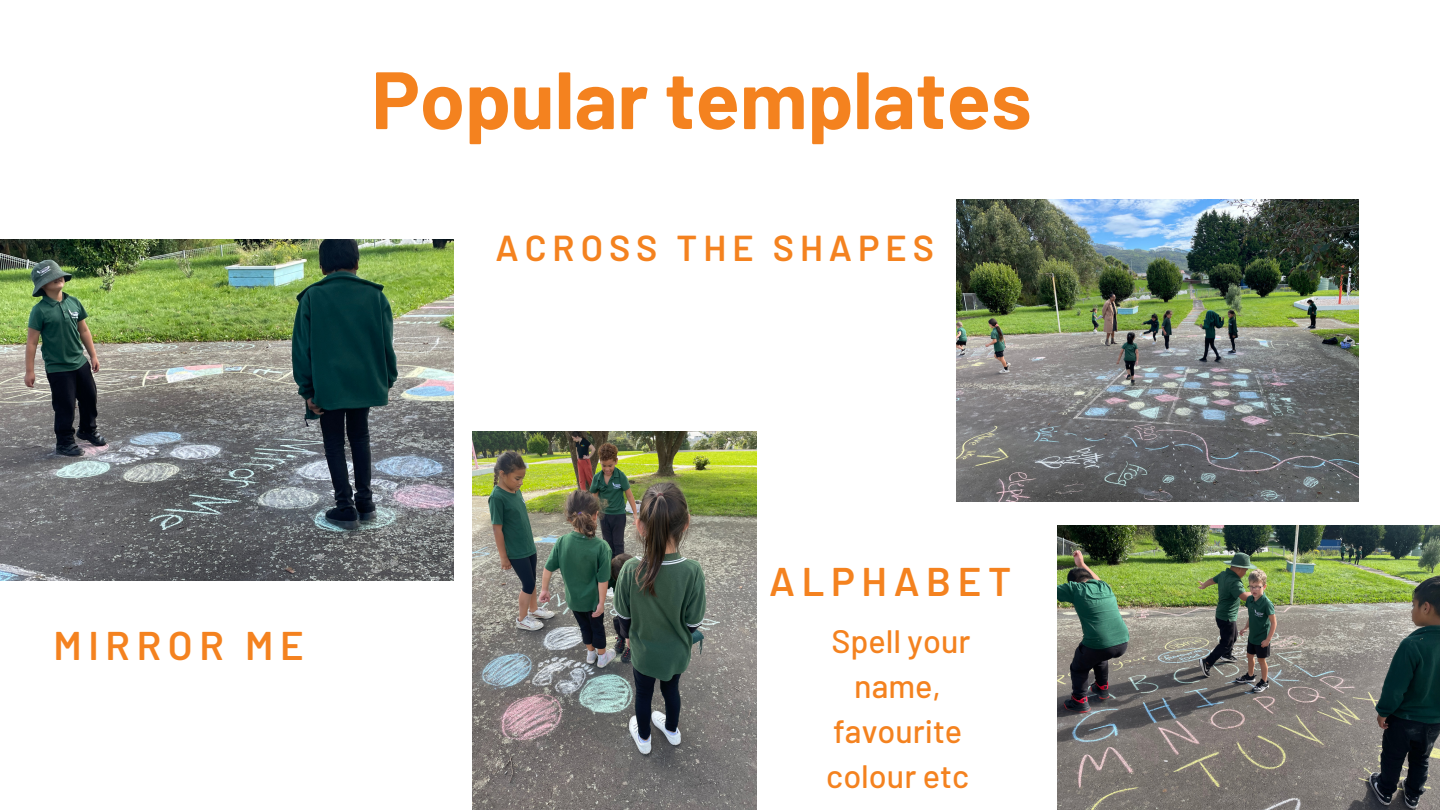
<style>
.page{position:relative;width:1440px;height:810px;background:#fff}
.page>*{position:absolute;margin:0;border:0;box-sizing:border-box;transform-origin:0 0}
.t1{font:700 81.1px "Barlow";color:#f4821f}
.t2{font:600 40px "Barlow";letter-spacing:.165em;color:#f4821f}
.t3{font:600 36px "Barlow";letter-spacing:.165em;color:#f4821f}
.t4{font:500 32.4px/45px "Barlow";color:#f4821f;text-align:center}
</style>
<div class="page">
<img style="left:0;top:240px;width:454px;height:340px">
<img style="left:473px;top:432px;width:283px;height:378px">
<img style="left:957px;top:200px;width:402px;height:301px">
<img style="left:1058px;top:526px;width:382px;height:284px">
<p class="t1" style="left:371px;top:48px;width:662px">Popular templates</p>
<p class="t3" style="left:495px;top:225px;width:440px">ACROSS THE SHAPES</p>
<p class="t2" style="left:53px;top:620px;width:252px">MIRROR ME</p>
<p class="t2" style="left:769px;top:556px;width:244px">ALPHABET</p>
<p class="t4" style="left:826px;top:617px;width:146px">Spell your name, favourite colour etc</p>
</div>
